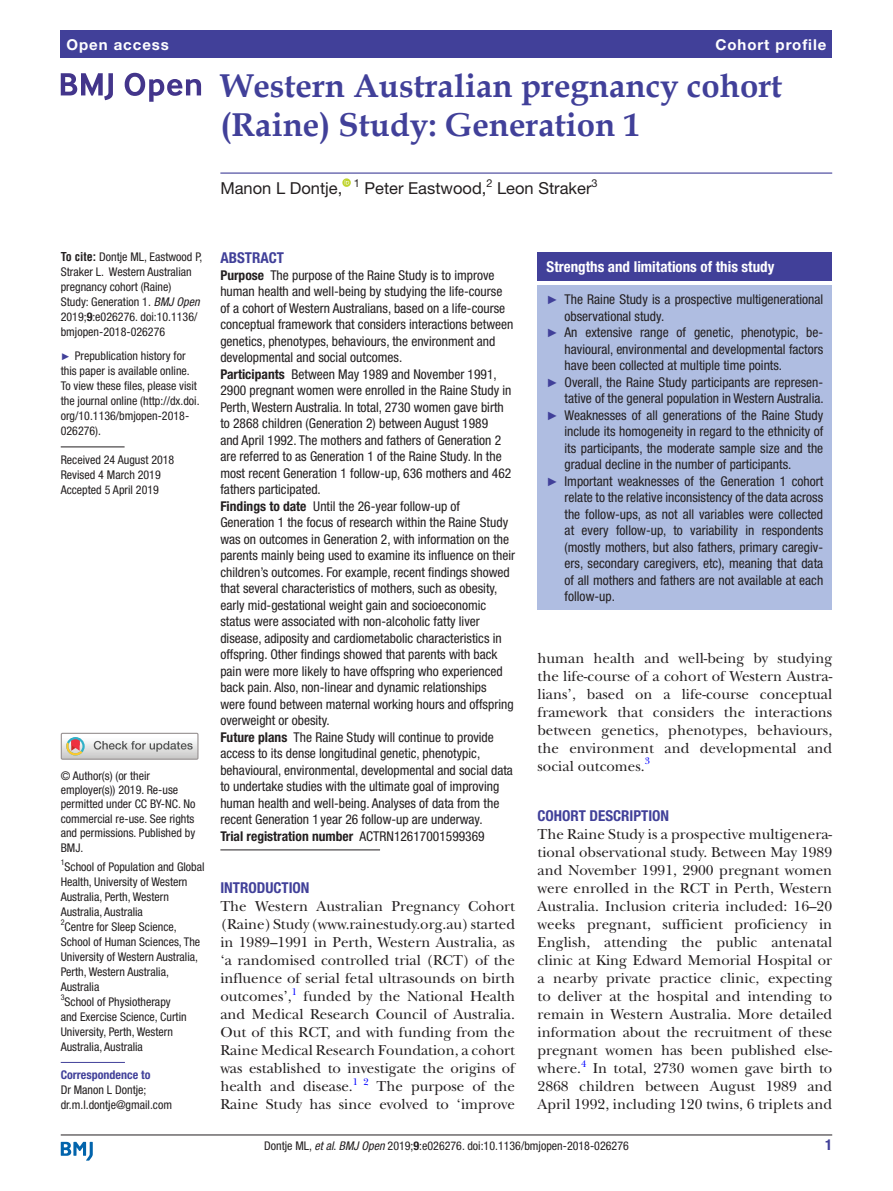
<style>
.page{position:relative;width:893px;height:1191px;background:#fff}
.page>*{position:absolute;margin:0;border:0;box-sizing:border-box;transform-origin:0 0}
.t1{font:700 33px/39px "Book Antiqua";color:#414099}
.t2{font:16.5px "Helvetica Neue LT Std";color:#231f20}
.t3{font:15px/18px "New Baskerville";color:#231f20;text-align:justify}
.t4{font:700 condensed 15px "Helvetica Neue LT Std";color:#414099}
.t5{font:700 condensed 15px "Helvetica Neue LT Std";color:#fff}
.t6{font:700 15px "Helvetica Neue LT Std";letter-spacing:.065em;color:#fff}
.t7{font:condensed 13.5px/16.5px "Helvetica Neue LT Std";color:#231f20}
.t8{font:condensed 12px/15px "Helvetica Neue LT Std";color:#231f20}
.t9{font:700 condensed 12px "Helvetica Neue LT Std";color:#414099}
.t10{font:10.95px "Helvetica Neue LT Std";color:#231f20}
.t11{font:9.9px "New Baskerville";color:#00f}
.t12{font:condensed 7.95px "Helvetica Neue LT Std";color:#231f20}
.s1{font-family:"Helvetica LT Std";font-weight:700}
.s2{font-style:italic}
.s3{font-weight:700}
.s4{font-family:"Arial";font-stretch:normal;font-size:9.75px;color:#414099}
.s5{font-family:"Arial";font-stretch:normal;font-size:12px;color:#414099}
</style>
<div class="page">
<hr style="left:61px;top:1134px;width:771px;height:1px;background:#231f20">
<svg style="left:61px;top:1141px;width:32px;height:19px"></svg>
<div style="left:61px;top:31px;width:771px;height:27px;background:#414099"></div>
<hr style="left:220px;top:172px;width:612px;height:2px;background:#414099">
<svg style="left:342px;top:178px;width:9px;height:9px"></svg>
<hr style="left:61px;top:446px;width:64px;height:1px;background:#231f20">
<hr style="left:61px;top:1062px;width:64px;height:1px;background:#414099">
<svg style="left:61px;top:73px;width:52px;height:27px"></svg>
<svg style="left:125px;top:73px;width:76px;height:29px"></svg>
<div style="left:61px;top:732px;width:138px;height:27px;border:1px solid #969090"></div>
<svg style="left:61px;top:733px;width:137px;height:26px"></svg>
<hr style="left:220px;top:849px;width:160px;height:1px;background:#231f20">
<div style="left:538px;top:253px;width:294px;height:28px;background:#414099"></div>
<div style="left:538px;top:285px;width:294px;height:325px;background:#afbde1"></div>
<p class="t6" style="left:66px;top:35px;width:104px">Open access</p>
<p class="t6" style="left:715px;top:35px;width:113px">Cohort profile</p>
<h1 class="t1" style="left:220px;top:66px;width:563px">Western Australian pregnancy cohort (Raine) Study: Generation 1</h1>
<p class="t2" style="left:220px;top:179px;width:123px">Manon L Dontje,</p>
<p class="t10" style="left:354px;top:176px;width:8px">1</p>
<p class="t2" style="left:364px;top:179px;width:123px">Peter Eastwood,</p>
<p class="t10" style="left:486px;top:176px;width:8px">2</p>
<p class="t2" style="left:497px;top:179px;width:96px">Leon Straker</p>
<p class="t10" style="left:591px;top:176px;width:8px">3</p>
<p class="t8" style="left:61px;top:249px;width:143px"><span class="s1">To cite:</span> Dontje ML, Eastwood P,<br>Straker L. Western Australian pregnancy cohort (Raine)<br>Study: Generation 1. <span class="s2">BMJ Open<br></span>2019;<span class="s3">9</span>:e026276. doi:10.1136/ bmjopen-2018-026276</p>
<p class="t8" style="left:61px;top:348px;width:140px"><span class="s4">►</span> Prepublication history for this paper is available online.<br>To view these files, please visit the journal online (http://dx.doi. org/10.1136/bmjopen-2018-<br>026276).</p>
<p class="t8" style="left:61px;top:452px;width:115px">Received 24 August 2018<br>Revised 4 March 2019<br>Accepted 5 April 2019</p>
<p class="t8" style="left:61px;top:768px;width:136px;line-height:14.4px">© Author(s) (or their employer(s)) 2019. Re-use permitted under CC BY-NC. No commercial re-use. See rights and permissions. Published by<br>BMJ.</p>
<p class="t12" style="left:61px;top:858px;width:5px">1</p>
<p class="t8" style="left:61px;top:859px;width:145px;text-indent:4px">School of Population and Global<br>Health, University of Western<br>Australia, Perth, Western<br>Australia, Australia</p>
<p class="t12" style="left:61px;top:918px;width:5px">2</p>
<p class="t8" style="left:61px;top:919px;width:141px;text-indent:4px">Centre for Sleep Science,<br>School of Human Sciences, The<br>University of Western Australia,<br>Perth, Western Australia,<br>Australia<br><sup>3</sup>School of Physiotherapy<br>and Exercise Science, Curtin<br>University, Perth, Western<br>Australia, Australia</p>
<p class="t9" style="left:61px;top:1067px;width:91px">Correspondence to</p>
<p class="t8" style="left:61px;top:1082px;width:113px">Dr Manon L Dontje; dr.m.l.dontje@gmail.com</p>
<p class="t4" style="left:220px;top:249px;width:65px">Abstract</p>
<p class="t7" style="left:220px;top:267px;width:296px"><span class="s3">Purpose</span> The purpose of the Raine Study is to improve human health and well-being by studying the life-course of a cohort of Western Australians, based on a life-course conceptual framework that considers interactions between genetics, phenotypes, behaviours, the environment and developmental and social outcomes.<br><span class="s3">Participants</span> Between May 1989 and November 1991, 2900 pregnant women were enrolled in the Raine Study in Perth, Western Australia. In total, 2730 women gave birth to 2868 children (Generation 2) between August 1989<br>and April 1992. The mothers and fathers of Generation 2 are referred to as Generation 1 of the Raine Study. In the most recent Generation 1 follow-up, 636 mothers and 462 fathers participated.<br><span class="s3">Findings to date</span> Until the 26-year follow-up of Generation 1 the focus of research within the Raine Study was on outcomes in Generation 2, with information on the parents mainly being used to examine its influence on their children’s outcomes. For example, recent findings showed that several characteristics of mothers, such as obesity, early mid-gestational weight gain and socioeconomic status were associated with non-alcoholic fatty liver disease, adiposity and cardiometabolic characteristics in offspring. Other findings showed that parents with back pain were more likely to have offspring who experienced back pain. Also, non-linear and dynamic relationships<br>were found between maternal working hours and offspring overweight or obesity.<br><span class="s3">Future plans</span> The Raine Study will continue to provide access to its dense longitudinal genetic, phenotypic, behavioural, environmental, developmental and social data to undertake studies with the ultimate goal of improving human health and well-being. Analyses of data from the recent Generation 1 year 26 follow-up are underway.<br><span class="s3">Trial registration number</span> ACTRN12617001599369</p>
<p class="t4" style="left:220px;top:879px;width:91px">Introduction</p>
<p class="t3" style="left:220px;top:897px;width:296px">The Western Australian Pregnancy Cohort (Raine) Study (www.rainestudy.org.au) started in 1989–1991 in Perth, Western Australia, as ‘a randomised controlled trial (RCT) of the influence of serial fetal ultrasounds on birth outcomes’,<sup>1</sup> funded by the National Health and Medical Research Council of Australia.<br>Out of this RCT, and with funding from the Raine Medical Research Foundation, a cohort was established to investigate the origins of health and disease.</p>
<p class="t11" style="left:353px;top:1075px;width:17px">1 2</p>
<p class="t3" style="left:220px;top:1077px;width:296px;text-align:right">The purpose of the<br>Raine Study has since evolved to ‘improve</p>
<p class="t5" style="left:547px;top:258px;width:229px">Strengths and limitations of this study</p>
<p class="t7" style="left:547px;top:291px;width:278px"><span class="s5">►</span> The Raine Study is a prospective multigenerational</p>
<p class="t7" style="left:565px;top:307px;width:101px">observational study.</p>
<p class="t7" style="left:547px;top:324px;width:278px"><span class="s5">►</span> An extensive range of genetic, phenotypic, be-</p>
<p class="t7" style="left:565px;top:340px;width:260px">havioural, environmental and developmental factors</p>
<p class="t7" style="left:565px;top:357px;width:219px">have been collected at multiple time points.</p>
<p class="t7" style="left:547px;top:373px;width:278px"><span class="s5">►</span> Overall, the Raine Study participants are represen-</p>
<p class="t7" style="left:565px;top:390px;width:261px">tative of the general population in Western Australia.</p>
<p class="t7" style="left:547px;top:406px;width:278px"><span class="s5">►</span> Weaknesses of all generations of the Raine Study</p>
<p class="t7" style="left:565px;top:423px;width:260px">include its homogeneity in regard to the ethnicity of</p>
<p class="t7" style="left:565px;top:439px;width:260px">its participants, the moderate sample size and the</p>
<p class="t7" style="left:565px;top:456px;width:228px">gradual decline in the number of participants.</p>
<p class="t7" style="left:547px;top:472px;width:278px"><span class="s5">►</span> Important weaknesses of the Generation 1 cohort</p>
<p class="t7" style="left:565px;top:489px;width:260px">relate to the relative inconsistency of the data across</p>
<p class="t7" style="left:565px;top:505px;width:260px">the follow-ups, as not all variables were collected</p>
<p class="t7" style="left:565px;top:522px;width:260px">at every follow-up, to variability in respondents</p>
<p class="t7" style="left:565px;top:538px;width:260px">(mostly mothers, but also fathers, primary caregiv-</p>
<p class="t7" style="left:565px;top:555px;width:260px">ers, secondary caregivers, etc), meaning that data</p>
<p class="t7" style="left:565px;top:571px;width:260px">of all mothers and fathers are not available at each</p>
<p class="t7" style="left:565px;top:588px;width:52px">follow-up.</p>
<p class="t3" style="left:538px;top:649px;width:296px">human health and well-being by studying the life-course of a cohort of Western Austra&shy;lians’, based on a life-course conceptual framework that considers the interactions between genetics, phenotypes, behaviours, the environment and developmental and social outcomes.<sup>3</sup></p>
<p class="t4" style="left:538px;top:807px;width:133px">Cohort description</p>
<p class="t3" style="left:538px;top:825px;width:296px">The Raine Study is a prospective multigenera&shy;tional observational study. Between May 1989 and November 1991, 2900 pregnant women were enrolled in the RCT in Perth, Western Australia. Inclusion criteria included: 16–20 weeks pregnant, sufficient proficiency in English, attending the public antenatal clinic at King Edward Memorial Hospital or a nearby private practice clinic, expecting to deliver at the hospital and intending to remain in Western Australia. More detailed information about the recruitment of these pregnant women has been published else&shy;where.</p>
<p class="t11" style="left:581px;top:1057px;width:7px">4</p>
<p class="t3" style="left:538px;top:1059px;width:296px;text-indent:55px">In total, 2730 women gave birth to 2868 children between August 1989 and April 1992, including 120 twins, 6 triplets and</p>
<p class="t8" style="left:264px;top:1137px;width:366px">Dontje ML, <span class="s2">et al</span>. <span class="s2">BMJ Open</span> 2019;<span class="s3">9</span>:e026276. doi:10.1136/bmjopen-2018-026276</p>
<p class="t4" style="left:825px;top:1135px;width:9px">1</p>
</div>
